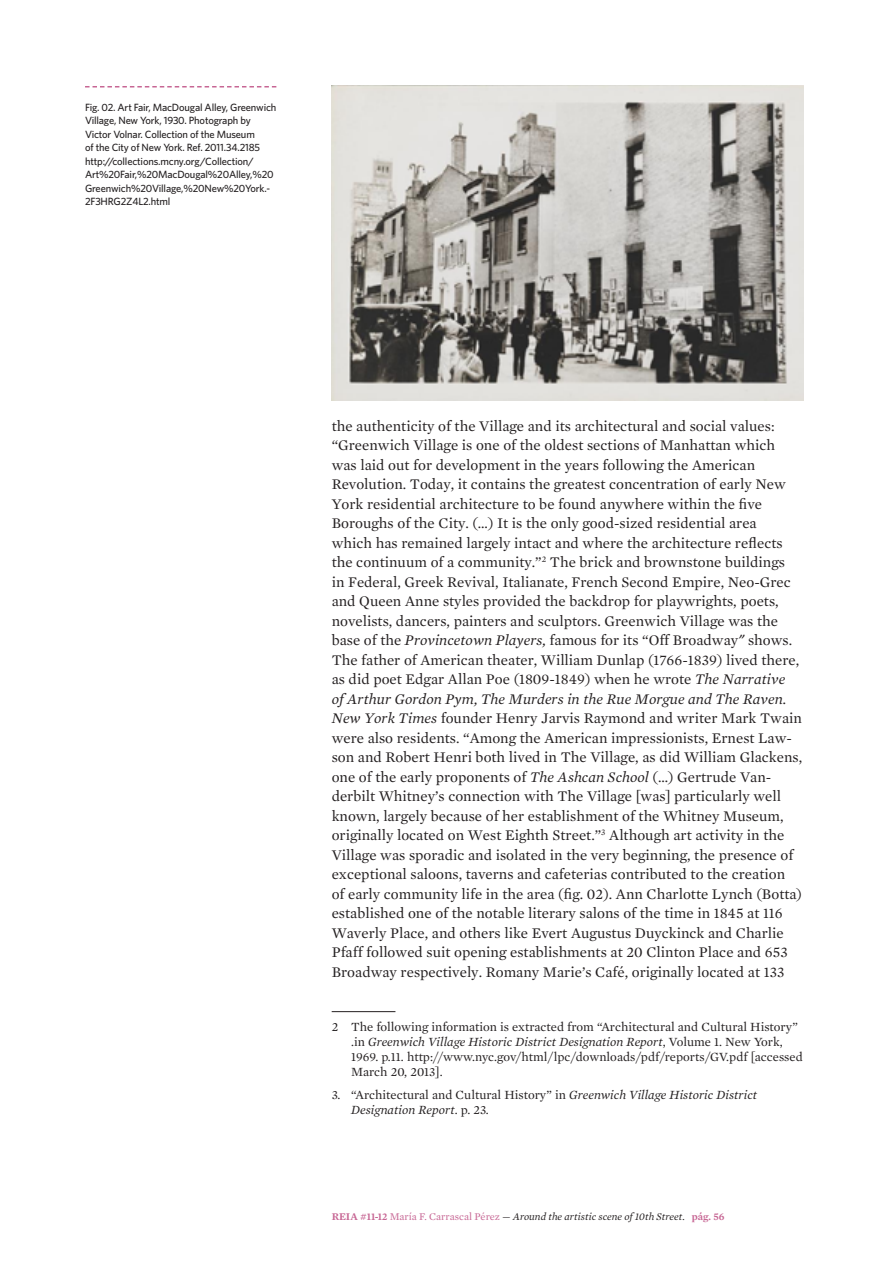
<style>
.page{position:relative;width:893px;height:1263px;background:#fff}
.page>*{position:absolute;margin:0;border:0;box-sizing:border-box;transform-origin:0 0}
.t1{font:15px/19.5px "Mercury Text G1";color:#231f20}
.t2{font:12.75px/15px "Mercury Text G1";color:#231f20}
.t3{font:italic 12.75px/15px "Mercury Text G1";color:#231f20}
.t4{font:500 10.5px/13.5px "Whitney";letter-spacing:-.015em;color:#231f20}
.t5{font:italic 10.5px "Mercury Text G1";color:#231f20}
.s1{font-style:italic}
.s2{font-family:"Calibri";font-style:italic}
.s3{font-style:normal}
.s4{font-weight:600;font-style:normal;color:#c76694}
.s5{font-style:normal;color:#c76694}
</style>
<div class="page">
<hr style="left:332px;top:1011px;width:63px;height:1px;background:#231f20">
<svg style="left:85px;top:86px;width:191px;height:1px"></svg>
<img style="left:332px;top:86px;width:472px;height:314px">
<p class="t4" style="left:85px;top:100px;width:193px">Fig. 02. Art Fair, MacDougal Alley, Greenwich Village, New York, 1930. Photograph by Victor Volnar. Collection of the Museum<br>of the City of New York. Ref. 2011.34.2185 http://collections.mcny.org/Collection/ Art%20Fair,%20MacDougal%20Alley,%20<br>Greenwich%20Village,%20New%20York.- 2F3HRG2Z4L2.html</p>
<p class="t1" style="left:332px;top:416px;width:472px">the authenticity of the Village and its architectural and social values: “Greenwich Village is one of the oldest sections of Manhattan which was laid out for development in the years following the American Revolution. Today, it contains the greatest concentration of early New York residential architecture to be found anywhere within the five Boroughs of the City. (…) It is the only good-sized residential area<br>which has remained largely intact and where the architecture reflects the continuum of a community.”<sup>2</sup> The brick and brownstone buildings<br>in Federal, Greek Revival, Italianate, French Second Empire, Neo-Grec and Queen Anne styles provided the backdrop for playwrights, poets, novelists, dancers, painters and sculptors. Greenwich Village was the base of the <span class="s1">Provincetown Players,</span> famous for its “Off Broadway<span class="s2">”</span> shows.<br>The father of American theater, William Dunlap (1766-1839) lived there, as did poet Edgar Allan Poe (1809-1849) when he wrote <span class="s1">The Narrative<br>of Arthur Gordon Pym, The Murders in the Rue Morgue and The Raven.<br>New York Times</span> founder Henry Jarvis Raymond and writer Mark Twain were also residents. “Among the American impressionists, Ernest Law&shy;son and Robert Henri both lived in The Village, as did William Glackens, one of the early proponents of <span class="s1">The Ashcan School</span> (…) Gertrude Van&shy;derbilt Whitney’s connection with The Village [was] particularly well known, largely because of her establishment of the Whitney Museum, originally located on West Eighth Street.”<sup>3</sup> Although art activity in the Village was sporadic and isolated in the very beginning, the presence of exceptional saloons, taverns and cafeterias contributed to the creation<br>of early community life in the area (fig. 02). Ann Charlotte Lynch (Botta) established one of the notable literary salons of the time in 1845 at 116<br>Waverly Place, and others like Evert Augustus Duyckinck and Charlie Pfaff followed suit opening establishments at 20 Clinton Place and 653<br>Broadway respectively. Romany Marie’s Café, originally located at 133</p>
<p class="t2" style="left:351px;top:1019px;width:453px;text-indent:-19px">2 The following information is extracted from “Architectural and Cultural History” .in <span class="s1">Greenwich Village Historic District Designation Report</span>, Volume 1. New York, 1969. p.11. http://www.nyc.gov/html/lpc/downloads/pdf/reports/GV.pdf [accessed March 20, 2013].</p>
<p class="t3" style="left:351px;top:1087px;width:408px;text-indent:-19px"><span class="s3">3. “Architectural and Cultural History” in</span> Greenwich Village Historic District<br>Designation Report<span class="s3">. p. 23.</span></p>
<p class="t5" style="left:332px;top:1210px;width:394px"><span class="s4">REIA #11-12</span> <span class="s5">María F. Carrascal Pérez</span> — Around the artistic scene of 10th Street. <span class="s4">pág. 56</span></p>
</div>
